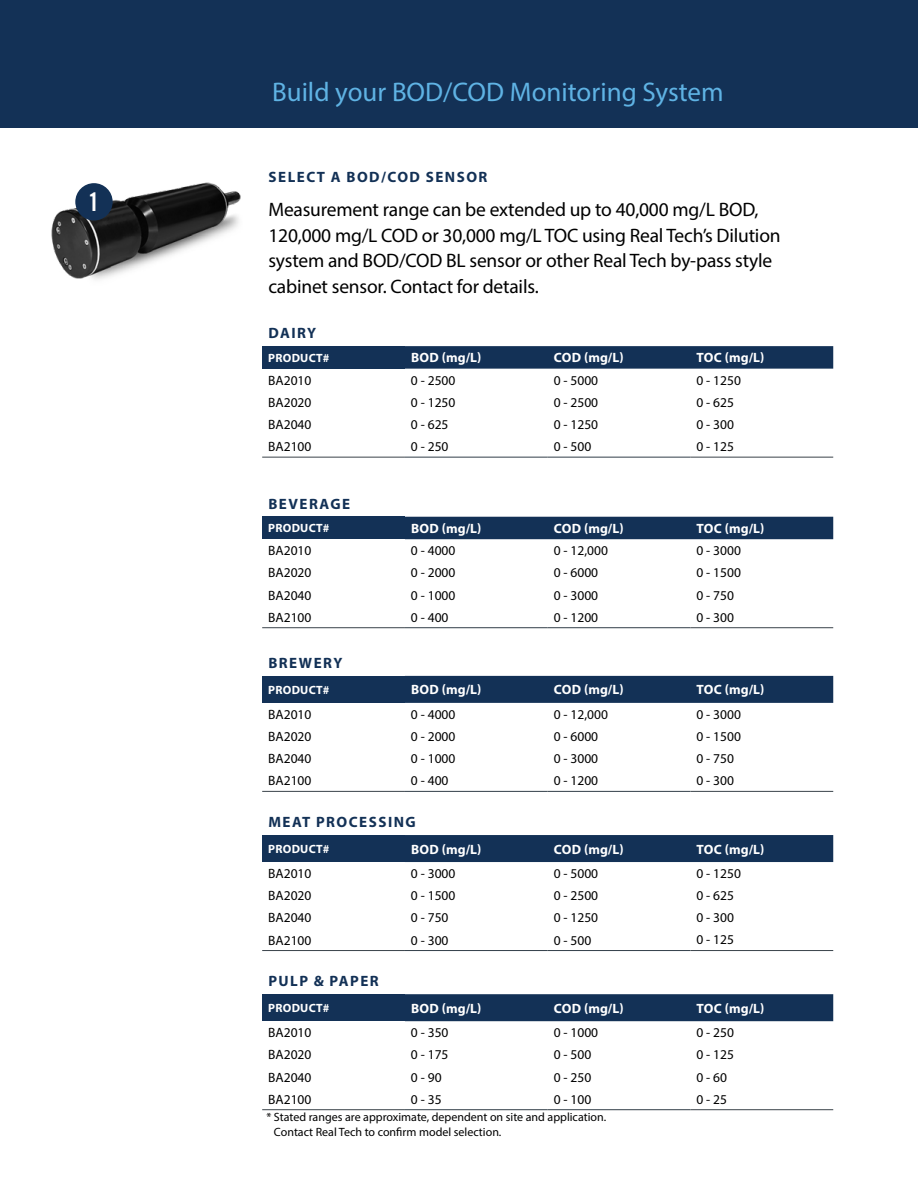
<style>
.page{position:relative;width:918px;height:1188px;background:#fff}
.page>*{position:absolute;margin:0;border:0;box-sizing:border-box;transform-origin:0 0}
.t1{font:27px "Myriad Pro";color:#5fb3e4}
.t2{font:25.5px "Trade Gothic LT Std Bd Cn 20";color:#fff}
.t3{font:19.5px/25.5px "Myriad Pro";letter-spacing:-.01em;color:#000}
.t4{font:700 15px "Myriad Pro";letter-spacing:.1em;color:#133156}
.t5{font:13.5px "Myriad Pro";color:#000}
.t6{font:700 13.5px "Myriad Pro";color:#fff}
.t7{font:12px/14.4px "Myriad Pro";color:#000}
.t8{font:700 12px "Myriad Pro";letter-spacing:.02em;color:#fff}
</style>
<div class="page">
<img style="left:0;top:127px;width:242px;height:153px">
<div style="left:0;top:0;width:918px;height:127px;background:#133156"></div>
<div style="left:262px;top:994px;width:143px;height:27px;background:#133156"></div>
<div style="left:405px;top:994px;width:394px;height:27px;background:#133156"></div>
<hr style="left:405px;top:1109px;width:143px;height:1px;background:#313e48">
<hr style="left:548px;top:1109px;width:142px;height:1px;background:#313e48">
<hr style="left:262px;top:1109px;width:143px;height:1px;background:#3a434a">
<hr style="left:690px;top:1109px;width:143px;height:1px;background:#3a434a">
<div style="left:75px;top:183px;width:38px;height:38px;background:#133156;border-radius:50%"></div>
<img style="left:799px;top:835px;width:35px;height:276px">
<div style="left:262px;top:346px;width:143px;height:23px;background:#133156"></div>
<svg style="left:405px;top:346px;width:428px;height:23px;background:#183559"></svg>
<hr style="left:405px;top:457px;width:143px;height:1px;background:#313e48">
<hr style="left:548px;top:457px;width:142px;height:1px;background:#313e48">
<hr style="left:262px;top:457px;width:143px;height:1px;background:#3a434a">
<hr style="left:690px;top:457px;width:143px;height:1px;background:#3a434a">
<div style="left:262px;top:676px;width:143px;height:27px;background:#133156"></div>
<div style="left:405px;top:676px;width:428px;height:27px;background:#133156"></div>
<hr style="left:405px;top:791px;width:143px;height:1px;background:#313e48">
<hr style="left:548px;top:791px;width:142px;height:1px;background:#313e48">
<hr style="left:262px;top:791px;width:143px;height:1px;background:#3a434a">
<hr style="left:690px;top:791px;width:143px;height:1px;background:#3a434a">
<div style="left:262px;top:835px;width:143px;height:27px;background:#133156"></div>
<div style="left:405px;top:835px;width:428px;height:27px;background:#133156"></div>
<hr style="left:405px;top:950px;width:143px;height:1px;background:#313e48">
<hr style="left:548px;top:950px;width:142px;height:1px;background:#313e48">
<hr style="left:262px;top:950px;width:143px;height:1px;background:#3a434a">
<hr style="left:690px;top:950px;width:143px;height:1px;background:#3a434a">
<div style="left:262px;top:517px;width:143px;height:22px;background:#133156"></div>
<div style="left:405px;top:517px;width:428px;height:22px;background:#133156"></div>
<hr style="left:405px;top:627px;width:143px;height:1px;background:#313e48">
<hr style="left:548px;top:627px;width:142px;height:1px;background:#313e48">
<hr style="left:262px;top:627px;width:143px;height:1px;background:#3a434a">
<hr style="left:690px;top:627px;width:143px;height:1px;background:#3a434a">
<h2 class="t2" style="left:88px;top:187px;width:13px">1</h2>
<h1 class="t1" style="left:272px;top:76px;width:453px">Build your BOD/COD Monitoring System</h1>
<p class="t4" style="left:269px;top:167px;width:220px">SELECT A BOD/COD SENSOR</p>
<h3 class="t3" style="left:268px;top:197px;width:514px">Measurement range can be extended up to 40,000 mg/L BOD, 120,000 mg/L COD or 30,000 mg/L TOC using Real Tech’s Dilution system and BOD/COD BL sensor or other Real Tech by-pass style cabinet sensor. Contact for details.</h3>
<p class="t4" style="left:268px;top:323px;width:49px">DAIRY</p>
<p class="t8" style="left:268px;top:350px;width:63px">PRODUCT#</p>
<p class="t6" style="left:411px;top:349px;width:72px">BOD (mg/L)</p>
<p class="t6" style="left:554px;top:349px;width:71px">COD (mg/L)</p>
<p class="t6" style="left:697px;top:349px;width:69px">TOC (mg/L)</p>
<p class="t5" style="left:268px;top:372px;width:45px">BA2010</p>
<p class="t5" style="left:411px;top:372px;width:46px">0 - 2500</p>
<p class="t5" style="left:554px;top:372px;width:46px">0 - 5000</p>
<p class="t5" style="left:696px;top:372px;width:46px">0 - 1250</p>
<p class="t5" style="left:268px;top:394px;width:45px">BA2020</p>
<p class="t5" style="left:411px;top:394px;width:46px">0 - 1250</p>
<p class="t5" style="left:554px;top:394px;width:46px">0 - 2500</p>
<p class="t5" style="left:696px;top:394px;width:39px">0 - 625</p>
<p class="t5" style="left:268px;top:416px;width:45px">BA2040</p>
<p class="t5" style="left:411px;top:416px;width:39px">0 - 625</p>
<p class="t5" style="left:554px;top:416px;width:46px">0 - 1250</p>
<p class="t5" style="left:696px;top:416px;width:39px">0 - 300</p>
<p class="t5" style="left:268px;top:438px;width:45px">BA2100</p>
<p class="t5" style="left:411px;top:438px;width:39px">0 - 250</p>
<p class="t5" style="left:554px;top:438px;width:39px">0 - 500</p>
<p class="t5" style="left:696px;top:438px;width:39px">0 - 125</p>
<p class="t4" style="left:268px;top:494px;width:83px">BEVERAGE</p>
<p class="t8" style="left:268px;top:521px;width:63px">PRODUCT#</p>
<p class="t6" style="left:411px;top:520px;width:72px">BOD (mg/L)</p>
<p class="t6" style="left:554px;top:520px;width:71px">COD (mg/L)</p>
<p class="t6" style="left:697px;top:520px;width:69px">TOC (mg/L)</p>
<p class="t5" style="left:268px;top:542px;width:45px">BA2010</p>
<p class="t5" style="left:411px;top:542px;width:46px">0 - 4000</p>
<p class="t5" style="left:554px;top:542px;width:56px">0 - 12,000</p>
<p class="t5" style="left:696px;top:542px;width:46px">0 - 3000</p>
<p class="t5" style="left:268px;top:565px;width:45px">BA2020</p>
<p class="t5" style="left:411px;top:565px;width:46px">0 - 2000</p>
<p class="t5" style="left:554px;top:565px;width:46px">0 - 6000</p>
<p class="t5" style="left:696px;top:565px;width:46px">0 - 1500</p>
<p class="t5" style="left:268px;top:587px;width:45px">BA2040</p>
<p class="t5" style="left:411px;top:587px;width:46px">0 - 1000</p>
<p class="t5" style="left:554px;top:587px;width:46px">0 - 3000</p>
<p class="t5" style="left:696px;top:587px;width:39px">0 - 750</p>
<p class="t5" style="left:268px;top:609px;width:45px">BA2100</p>
<p class="t5" style="left:411px;top:609px;width:39px">0 - 400</p>
<p class="t5" style="left:554px;top:609px;width:46px">0 - 1200</p>
<p class="t5" style="left:696px;top:609px;width:39px">0 - 300</p>
<p class="t4" style="left:268px;top:653px;width:76px">BREWERY</p>
<p class="t8" style="left:268px;top:682px;width:63px">PRODUCT#</p>
<p class="t6" style="left:411px;top:681px;width:72px">BOD (mg/L)</p>
<p class="t6" style="left:554px;top:681px;width:71px">COD (mg/L)</p>
<p class="t6" style="left:697px;top:681px;width:69px">TOC (mg/L)</p>
<p class="t5" style="left:268px;top:706px;width:45px">BA2010</p>
<p class="t5" style="left:411px;top:706px;width:46px">0 - 4000</p>
<p class="t5" style="left:554px;top:706px;width:56px">0 - 12,000</p>
<p class="t5" style="left:696px;top:706px;width:46px">0 - 3000</p>
<p class="t5" style="left:268px;top:728px;width:45px">BA2020</p>
<p class="t5" style="left:411px;top:728px;width:46px">0 - 2000</p>
<p class="t5" style="left:554px;top:728px;width:46px">0 - 6000</p>
<p class="t5" style="left:696px;top:728px;width:46px">0 - 1500</p>
<p class="t5" style="left:268px;top:750px;width:45px">BA2040</p>
<p class="t5" style="left:411px;top:750px;width:46px">0 - 1000</p>
<p class="t5" style="left:554px;top:750px;width:46px">0 - 3000</p>
<p class="t5" style="left:696px;top:750px;width:39px">0 - 750</p>
<p class="t5" style="left:268px;top:773px;width:45px">BA2100</p>
<p class="t5" style="left:411px;top:773px;width:39px">0 - 400</p>
<p class="t5" style="left:554px;top:773px;width:46px">0 - 1200</p>
<p class="t5" style="left:696px;top:772px;width:39px">0 - 300</p>
<p class="t4" style="left:268px;top:812px;width:149px">MEAT PROCESSING</p>
<p class="t8" style="left:268px;top:841px;width:63px">PRODUCT#</p>
<p class="t6" style="left:411px;top:840px;width:72px">BOD (mg/L)</p>
<p class="t6" style="left:554px;top:840px;width:71px">COD (mg/L)</p>
<p class="t6" style="left:697px;top:840px;width:69px">TOC (mg/L)</p>
<p class="t5" style="left:268px;top:865px;width:45px">BA2010</p>
<p class="t5" style="left:411px;top:865px;width:46px">0 - 3000</p>
<p class="t5" style="left:554px;top:865px;width:46px">0 - 5000</p>
<p class="t5" style="left:696px;top:865px;width:46px">0 - 1250</p>
<p class="t5" style="left:268px;top:887px;width:45px">BA2020</p>
<p class="t5" style="left:411px;top:887px;width:46px">0 - 1500</p>
<p class="t5" style="left:554px;top:887px;width:46px">0 - 2500</p>
<p class="t5" style="left:696px;top:887px;width:39px">0 - 625</p>
<p class="t5" style="left:268px;top:910px;width:45px">BA2040</p>
<p class="t5" style="left:411px;top:910px;width:39px">0 - 750</p>
<p class="t5" style="left:554px;top:910px;width:46px">0 - 1250</p>
<p class="t5" style="left:696px;top:910px;width:39px">0 - 300</p>
<p class="t5" style="left:268px;top:932px;width:45px">BA2100</p>
<p class="t5" style="left:411px;top:932px;width:39px">0 - 300</p>
<p class="t5" style="left:554px;top:932px;width:39px">0 - 500</p>
<p class="t5" style="left:696px;top:932px;width:39px">0 - 125</p>
<p class="t4" style="left:268px;top:971px;width:112px">PULP &amp; PAPER</p>
<p class="t8" style="left:268px;top:1000px;width:63px">PRODUCT#</p>
<p class="t6" style="left:411px;top:999px;width:72px">BOD (mg/L)</p>
<p class="t6" style="left:554px;top:999px;width:71px">COD (mg/L)</p>
<p class="t6" style="left:697px;top:999px;width:69px">TOC (mg/L)</p>
<p class="t5" style="left:268px;top:1024px;width:45px">BA2010</p>
<p class="t5" style="left:411px;top:1024px;width:39px">0 - 350</p>
<p class="t5" style="left:554px;top:1024px;width:46px">0 - 1000</p>
<p class="t5" style="left:696px;top:1024px;width:39px">0 - 250</p>
<p class="t5" style="left:268px;top:1047px;width:45px">BA2020</p>
<p class="t5" style="left:411px;top:1047px;width:39px">0 - 175</p>
<p class="t5" style="left:554px;top:1047px;width:39px">0 - 500</p>
<p class="t5" style="left:696px;top:1047px;width:39px">0 - 125</p>
<p class="t5" style="left:268px;top:1069px;width:45px">BA2040</p>
<p class="t5" style="left:411px;top:1069px;width:32px">0 - 90</p>
<p class="t5" style="left:554px;top:1069px;width:39px">0 - 250</p>
<p class="t5" style="left:696px;top:1069px;width:32px">0 - 60</p>
<p class="t5" style="left:268px;top:1091px;width:45px">BA2100</p>
<p class="t5" style="left:411px;top:1091px;width:32px">0 - 35</p>
<p class="t5" style="left:554px;top:1091px;width:39px">0 - 100</p>
<p class="t5" style="left:696px;top:1091px;width:32px">0 - 25</p>
<p class="t7" style="left:274px;top:1110px;width:334px;text-indent:-8px">* Stated ranges are approximate, dependent on site and application.<br>Contact Real Tech to confirm model selection.</p>
</div>
